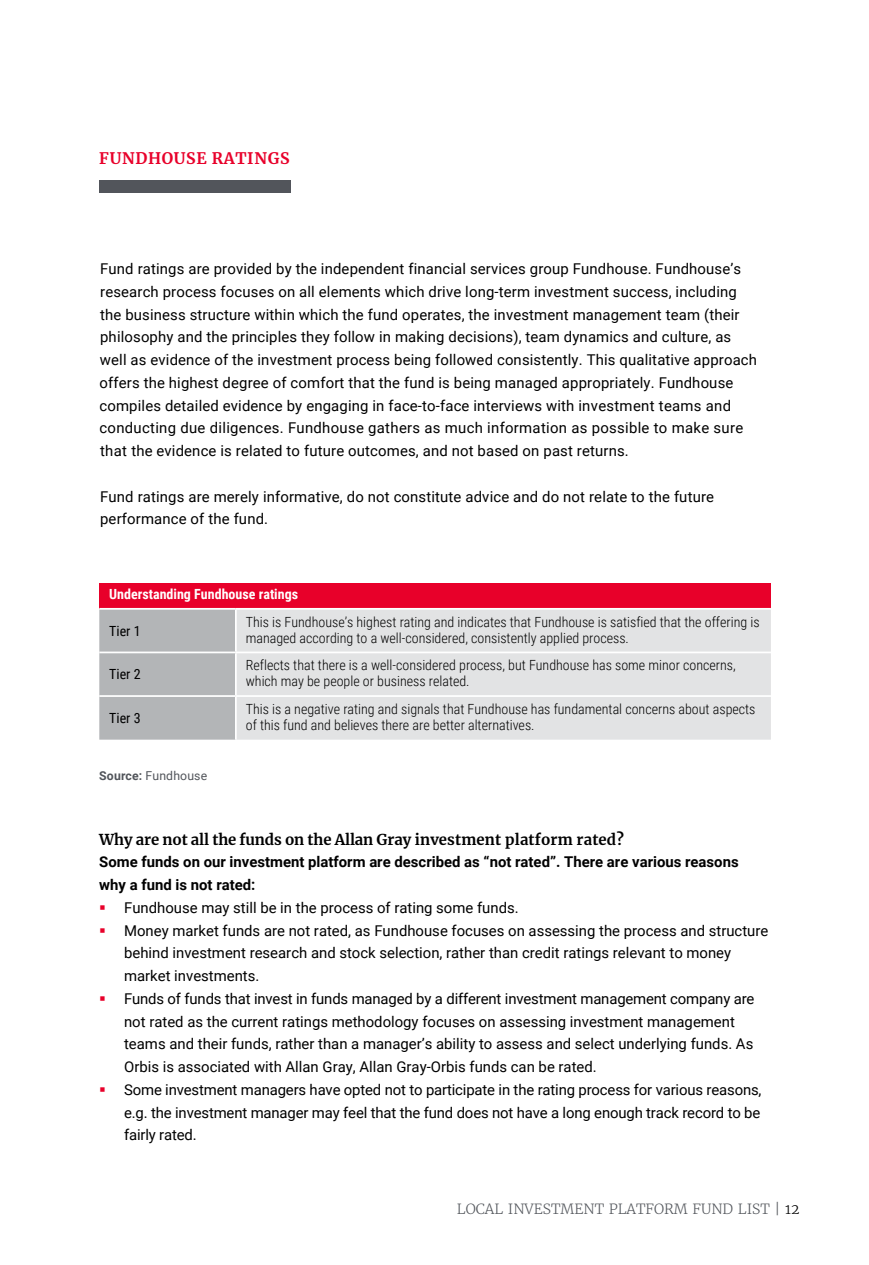
<style>
.page{position:relative;width:869px;height:1265px;background:#fff}
.page>*{position:absolute;margin:0;border:0;box-sizing:border-box;transform-origin:0 0}
.t1{font:700 15.75px "Merriweather";letter-spacing:.04em;color:#e8002a}
.t2{font:14.88px/22.8px "Roboto";letter-spacing:.01em;color:#000}
.t3{font:700 14.88px/22.8px "Roboto";color:#000}
.t4{font:700 14.88px "Merriweather";letter-spacing:-.01em;color:#000}
.t5{font:300 14px/15.8px "Roboto Condensed";color:#000}
.t6{font:300 14px "Merriweather";color:#52555b}
.t7{font:700 14px "Roboto Condensed";color:#fff}
.t8{font:14px "Roboto Condensed";color:#000}
.t9{font:12.25px "Roboto";letter-spacing:.01em;color:#52555b}
.s1{font-weight:700}
.s2{color:#000}
</style>
<div class="page">
<div style="left:99px;top:180px;width:192px;height:12px;background:#52555b"></div>
<div style="left:99px;top:583px;width:671px;height:26px;background:#e8002a"></div>
<div style="left:99px;top:610px;width:136px;height:130px;background:#b3b5b7"></div>
<div style="left:237px;top:610px;width:533px;height:130px;background:#e2e3e4"></div>
<hr style="left:99px;top:608px;width:137px;height:2px;background:#fff">
<hr style="left:236px;top:608px;width:534px;height:2px;background:#fff">
<hr style="left:99px;top:652px;width:137px;height:1px;background:#fff">
<hr style="left:236px;top:652px;width:534px;height:1px;background:#fff">
<hr style="left:99px;top:695px;width:137px;height:2px;background:#fff">
<hr style="left:236px;top:695px;width:534px;height:2px;background:#fff">
<p class="t1" style="left:99px;top:148px;width:192px">FUNDHOUSE RATINGS</p>
<p class="t2" style="left:99px;top:257px;width:658px">Fund ratings are provided by the independent financial services group Fundhouse. Fundhouse’s research process focuses on all elements which drive long-term investment success, including the business structure within which the fund operates, the investment management team (their philosophy and the principles they follow in making decisions), team dynamics and culture, as well as evidence of the investment process being followed consistently. This qualitative approach offers the highest degree of comfort that the fund is being managed appropriately. Fundhouse compiles detailed evidence by engaging in face-to-face interviews with investment teams and conducting due diligences. Fundhouse gathers as much information as possible to make sure that the evidence is related to future outcomes, and not based on past returns.</p>
<p class="t2" style="left:100px;top:484px;width:615px">Fund ratings are merely informative, do not constitute advice and do not relate to the future performance of the fund.</p>
<p class="t7" style="left:109px;top:584px;width:190px">Understanding Fundhouse ratings</p>
<p class="t8" style="left:109px;top:621px;width:33px">Tier 1</p>
<p class="t5" style="left:246px;top:613px;width:515px">This is Fundhouse’s highest rating and indicates that Fundhouse is satisfied that the offering is managed according to a well-considered, consistently applied process.</p>
<p class="t8" style="left:109px;top:665px;width:33px">Tier 2</p>
<p class="t5" style="left:246px;top:657px;width:491px">Reflects that there is a well-considered process, but Fundhouse has some minor concerns, which may be people or business related.</p>
<p class="t8" style="left:109px;top:708px;width:33px">Tier 3</p>
<p class="t5" style="left:246px;top:701px;width:511px">This is a negative rating and signals that Fundhouse has fundamental concerns about aspects of this fund and believes there are better alternatives.</p>
<p class="t9" style="left:99px;top:767px;width:109px"><span class="s1">Source:</span> Fundhouse</p>
<p class="t4" style="left:99px;top:829px;width:526px">Why are not all the funds on the Allan Gray investment platform rated?</p>
<p class="t3" style="left:99px;top:850px;width:640px">Some funds on our investment platform are described as “not rated”. There are various reasons why a fund is not rated:</p>
<p class="t2" style="left:124px;top:896px;width:645px">Fundhouse may still be in the process of rating some funds.<br>Money market funds are not rated, as Fundhouse focuses on assessing the process and structure behind investment research and stock selection, rather than credit ratings relevant to money market investments.<br>Funds of funds that invest in funds managed by a different investment management company are not rated as the current ratings methodology focuses on assessing investment management teams and their funds, rather than a manager’s ability to assess and select underlying funds. As Orbis is associated with Allan Gray, Allan Gray-Orbis funds can be rated.<br>Some investment managers have opted not to participate in the rating process for various reasons, e.g. the investment manager may feel that the fund does not have a long enough track record to be fairly rated.</p>
<p class="t6" style="left:456px;top:1200px;width:344px">LOCAL INVESTMENT PLATFORM FUND LIST | <span class="s2">12</span></p>
</div>
